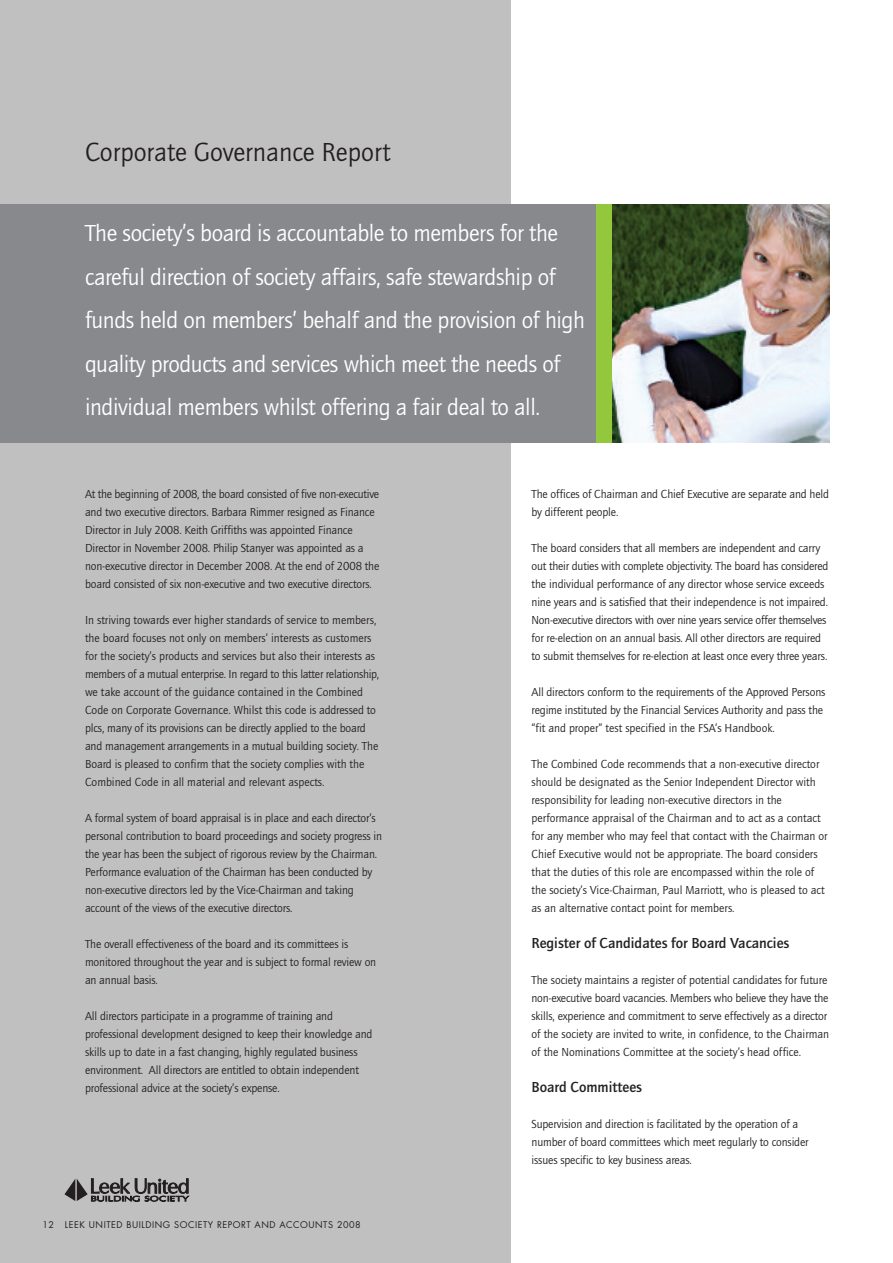
<style>
.page{position:relative;width:893px;height:1263px;background:#fff}
.page>*{position:absolute;margin:0;border:0;box-sizing:border-box;transform-origin:0 0}
.t1{font:27px "Quay Sans EF";color:#231f20}
.t2{font:24px/43.5px "Quay Sans EF";letter-spacing:-.015em;color:#fff}
.t3{font:500 15px "Quay Sans EF";color:#231f20}
.t4{font:12px/18px "Quay Sans EF";letter-spacing:-.01em;color:#231f20}
.t5{font:9px "Futura";letter-spacing:.06em;color:#231f20}
</style>
<div class="page">
<div style="left:595px;top:204px;width:17px;height:238px;background:#94c83c"></div>
<div style="left:0;top:0;width:510px;height:1263px;background:#c1c0c0"></div>
<div style="left:0;top:204px;width:595px;height:238px;background:#87898c"></div>
<svg style="left:64px;top:1178px;width:125px;height:23px"></svg>
<img style="left:612px;top:204px;width:217px;height:238px">
<h1 class="t1" style="left:85px;top:141px;width:307px">Corporate Governance Report</h1>
<p class="t2" style="left:85px;top:213px;width:501px">The society’s board is accountable to members for the careful direction of society affairs, safe stewardship of funds held on members’ behalf and the provision of high quality products and services which meet the needs of individual members whilst offering a fair deal to all.</p>
<p class="t4" style="left:85px;top:486px;width:296px">At the beginning of 2008, the board consisted of five non-executive and two executive directors. Barbara Rimmer resigned as Finance Director in July 2008. Keith Griffiths was appointed Finance Director in November 2008. Philip Stanyer was appointed as a non-executive director in December 2008. At the end of 2008 the board consisted of six non-executive and two executive directors.</p>
<p class="t4" style="left:85px;top:612px;width:296px">In striving towards ever higher standards of service to members, the board focuses not only on members’ interests as customers for the society’s products and services but also their interests as members of a mutual enterprise. In regard to this latter relationship, we take account of the guidance contained in the Combined Code on Corporate Governance. Whilst this code is addressed to plcs, many of its provisions can be directly applied to the board and management arrangements in a mutual building society. The Board is pleased to confirm that the society complies with the Combined Code in all material and relevant aspects.</p>
<p class="t4" style="left:85px;top:810px;width:299px">A formal system of board appraisal is in place and each director’s personal contribution to board proceedings and society progress in the year has been the subject of rigorous review by the Chairman.<br>Performance evaluation of the Chairman has been conducted by non-executive directors led by the Vice-Chairman and taking account of the views of the executive directors.</p>
<p class="t4" style="left:85px;top:936px;width:293px">The overall effectiveness of the board and its committees is monitored throughout the year and is subject to formal review on an annual basis.</p>
<p class="t4" style="left:85px;top:1008px;width:289px">All directors participate in a programme of training and professional development designed to keep their knowledge and skills up to date in a fast changing, highly regulated business environment. All directors are entitled to obtain independent professional advice at the society’s expense.</p>
<p class="t5" style="left:43px;top:1220px;width:320px">12 LEEK UNITED BUILDING SOCIETY REPORT AND ACCOUNTS 2008</p>
<p class="t4" style="left:531px;top:486px;width:299px">The offices of Chairman and Chief Executive are separate and held by different people.</p>
<p class="t4" style="left:531px;top:540px;width:298px">The board considers that all members are independent and carry out their duties with complete objectivity. The board has considered the individual performance of any director whose service exceeds nine years and is satisfied that their independence is not impaired.<br>Non-executive directors with over nine years service offer themselves for re-election on an annual basis. All other directors are required to submit themselves for re-election at least once every three years.</p>
<p class="t4" style="left:531px;top:684px;width:295px">All directors conform to the requirements of the Approved Persons regime instituted by the Financial Services Authority and pass the “fit and proper” test specified in the FSA’s Handbook.</p>
<p class="t4" style="left:531px;top:756px;width:297px">The Combined Code recommends that a non-executive director should be designated as the Senior Independent Director with responsibility for leading non-executive directors in the performance appraisal of the Chairman and to act as a contact for any member who may feel that contact with the Chairman or Chief Executive would not be appropriate. The board considers that the duties of this role are encompassed within the role of the society’s Vice-Chairman, Paul Marriott, who is pleased to act as an alternative contact point for members.</p>
<p class="t3" style="left:531px;top:937px;width:259px">Register of Candidates for Board Vacancies</p>
<p class="t4" style="left:531px;top:972px;width:299px">The society maintains a register of potential candidates for future non-executive board vacancies. Members who believe they have the skills, experience and commitment to serve effectively as a director of the society are invited to write, in confidence, to the Chairman of the Nominations Committee at the society’s head office.</p>
<p class="t3" style="left:531px;top:1081px;width:112px">Board Committees</p>
<p class="t4" style="left:531px;top:1116px;width:279px">Supervision and direction is facilitated by the operation of a number of board committees which meet regularly to consider issues specific to key business areas.</p>
</div>
